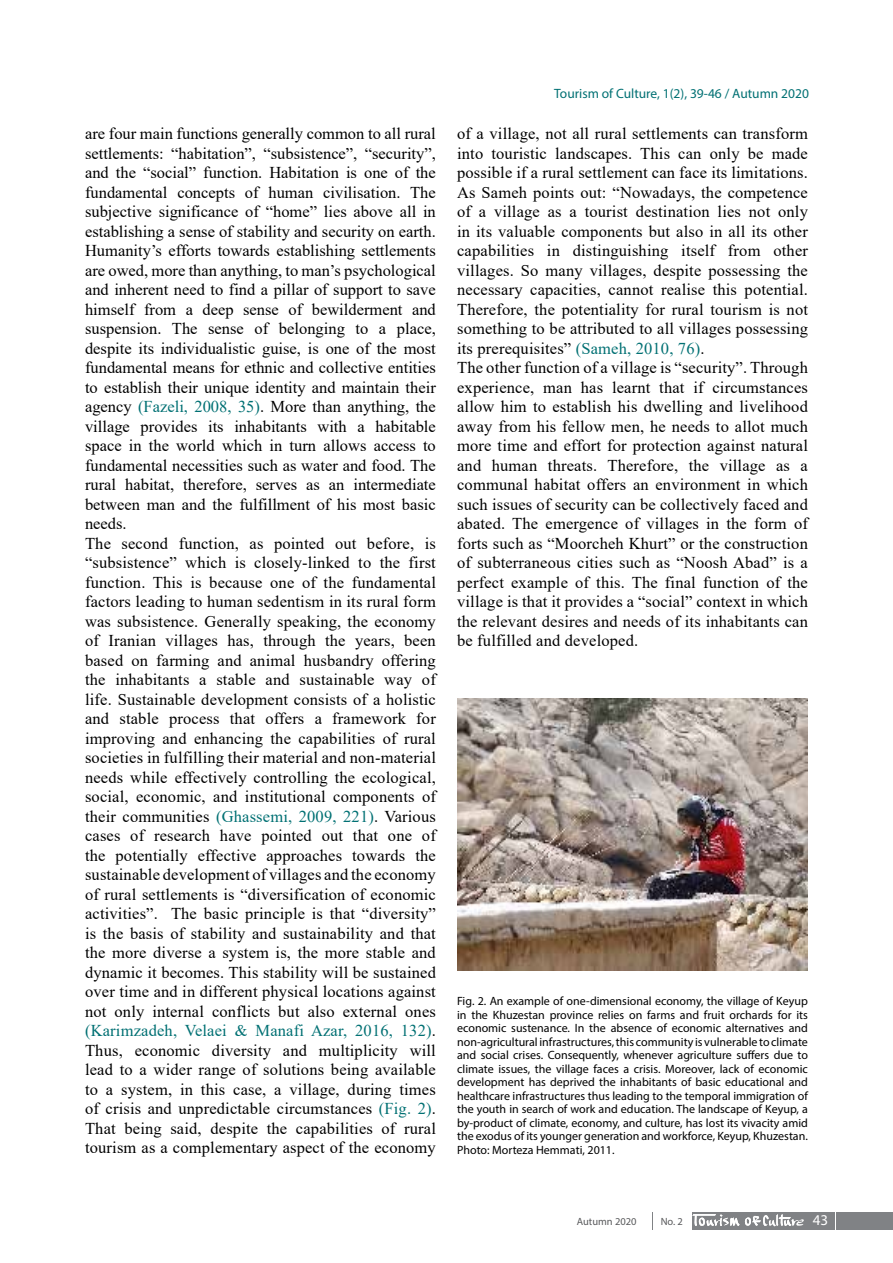
<style>
.page{position:relative;width:893px;height:1263px;background:#fff}
.page>*{position:absolute;margin:0;border:0;box-sizing:border-box;transform-origin:0 0}
.t1{font:16.5px/19.5px "Times New Roman";letter-spacing:.01em;color:#000}
.t2{font:15px "Myriad Pro";color:#fff}
.t3{font:13.5px "Myriad Pro";color:#007073}
.t4{font:12px/13.5px "Myriad Pro";color:#000;text-align:justify}
.t5{font:10.5px "Myriad Pro";color:#58595b}
.s1{color:#007073}
</style>
<div class="page">
<div style="left:692px;top:1212px;width:115px;height:18px;background:#808285"></div>
<div style="left:807px;top:1212px;width:27px;height:18px;background:#808285"></div>
<div style="left:836px;top:1212px;width:57px;height:18px;background:#808285"></div>
<svg style="left:652px;top:1212px;width:1px;height:18px"></svg>
<svg style="left:692px;top:1214px;width:112px;height:13px"></svg>
<img style="left:457px;top:698px;width:351px;height:273px">
<p class="t3" style="left:554px;top:85px;width:256px">Tourism of Culture, 1(2), 39-46 / Autumn 2020</p>
<p class="t1" style="left:85px;top:123px;width:352px">are four main functions generally common to all rural settlements: “habitation”, “subsistence”, “security”, and the “social” function. Habitation is one of the fundamental concepts of human civilisation. The subjective significance of “home” lies above all in establishing a sense of stability and security on earth.<br>Humanity’s efforts towards establishing settlements are owed, more than anything, to man’s psychological and inherent need to find a pillar of support to save himself from a deep sense of bewilderment and suspension. The sense of belonging to a place, despite its individualistic guise, is one of the most fundamental means for ethnic and collective entities to establish their unique identity and maintain their agency <span class="s1">(Fazeli, 2008, 35)</span>. More than anything, the village provides its inhabitants with a habitable space in the world which in turn allows access to fundamental necessities such as water and food. The rural habitat, therefore, serves as an intermediate between man and the fulfillment of his most basic needs.<br>The second function, as pointed out before, is “subsistence” which is closely-linked to the first function. This is because one of the fundamental factors leading to human sedentism in its rural form was subsistence. Generally speaking, the economy of Iranian villages has, through the years, been based on farming and animal husbandry offering the inhabitants a stable and sustainable way of life. Sustainable development consists of a holistic and stable process that offers a framework for improving and enhancing the capabilities of rural societies in fulfilling their material and non-material needs while effectively controlling the ecological, social, economic, and institutional components of their communities <span class="s1">(Ghassemi, 2009, 221)</span>. Various cases of research have pointed out that one of the potentially effective approaches towards the sustainable development of villages and the economy of rural settlements is “diversification of economic activities”. The basic principle is that “diversity” is the basis of stability and sustainability and that the more diverse a system is, the more stable and dynamic it becomes. This stability will be sustained over time and in different physical locations against not only internal conflicts but also external ones <span class="s1">(Karimzadeh, Velaei &amp; Manafi Azar, 2016, 132)</span>.<br>Thus, economic diversity and multiplicity will lead to a wider range of solutions being available to a system, in this case, a village, during times of crisis and unpredictable circumstances <span class="s1">(Fig. 2)</span>.<br>That being said, despite the capabilities of rural tourism as a complementary aspect of the economy</p>
<p class="t1" style="left:457px;top:123px;width:352px">of a village, not all rural settlements can transform into touristic landscapes. This can only be made possible if a rural settlement can face its limitations.<br>As Sameh points out: “Nowadays, the competence of a village as a tourist destination lies not only in its valuable components but also in all its other capabilities in distinguishing itself from other villages. So many villages, despite possessing the necessary capacities, cannot realise this potential.<br>Therefore, the potentiality for rural tourism is not something to be attributed to all villages possessing its prerequisites” <span class="s1">(Sameh, 2010, 76)</span>.<br>The other function of a village is “security”. Through experience, man has learnt that if circumstances allow him to establish his dwelling and livelihood away from his fellow men, he needs to allot much more time and effort for protection against natural and human threats. Therefore, the village as a communal habitat offers an environment in which such issues of security can be collectively faced and abated. The emergence of villages in the form of forts such as “Moorcheh Khurt” or the construction of subterraneous cities such as “Noosh Abad” is a perfect example of this. The final function of the village is that it provides a “social” context in which the relevant desires and needs of its inhabitants can be fulfilled and developed.</p>
<p class="t4" style="left:457px;top:994px;width:352px">Fig. 2. An example of one-dimensional economy, the village of Keyup in the Khuzestan province relies on farms and fruit orchards for its economic sustenance. In the absence of economic alternatives and non-agricultural infrastructures, this community is vulnerable to climate and social crises. Consequently, whenever agriculture suffers due to climate issues, the village faces a crisis. Moreover, lack of economic development has deprived the inhabitants of basic educational and healthcare infrastructures thus leading to the temporal immigration of the youth in search of work and education. The landscape of Keyup, a by-product of climate, economy, and culture, has lost its vivacity amid the exodus of its younger generation and workforce, Keyup, Khuzestan.<br>Photo: Morteza Hemmati, 2011.</p>
<p class="t5" style="left:577px;top:1215px;width:61px">Autumn 2020</p>
<p class="t5" style="left:661px;top:1215px;width:24px">No. 2</p>
<p class="t2" style="left:813px;top:1211px;width:17px">43</p>
</div>
